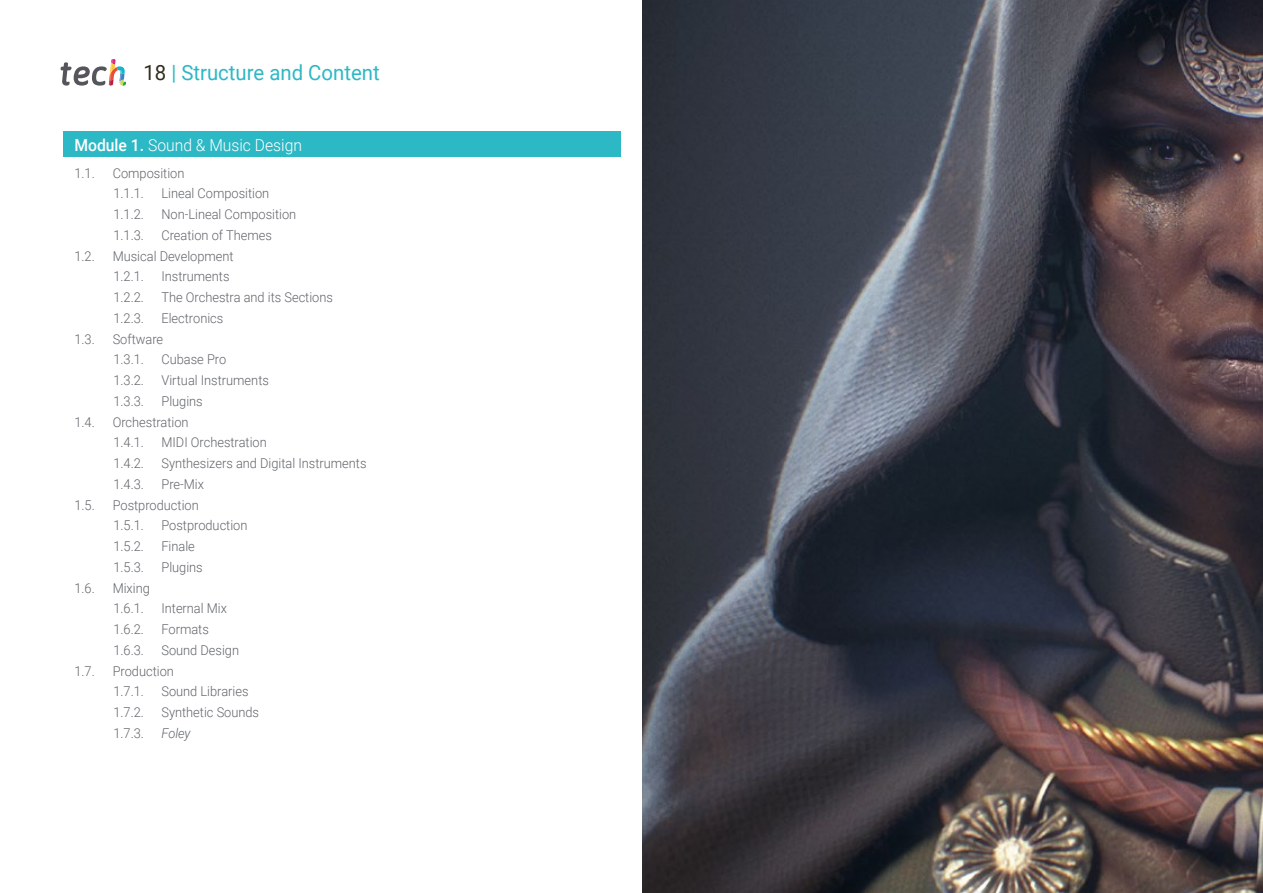
<style>
.page{position:relative;width:1263px;height:893px;background:#fff}
.page>*{position:absolute;margin:0;border:0;box-sizing:border-box;transform-origin:0 0}
.t1{font:21px "Roboto";color:#2db8c5}
.t2{font:300 16.5px "Roboto";color:#fff;scale:.95 1}
.t3{font:300 13.5px/20.7px "Roboto";color:#61646a;scale:.95 1}
.t4{font:italic 300 13.5px "Roboto";letter-spacing:-.005em;color:#61646a;scale:.95 1}
.s1{color:#312e20}
.s2{font-weight:500}
</style>
<div class="page">
<div style="left:63px;top:132px;width:558px;height:25px;background:#2db8c5"></div>
<svg style="left:61px;top:59px;width:65px;height:27px"></svg>
<img style="left:642px;top:0;width:621px;height:893px">
<h1 class="t1" style="left:144px;top:57px;width:238px"><span class="s1">18</span> | Structure and Content</h1>
<p class="t2" style="left:74px;top:133px;width:241px"><span class="s2">Module 1.</span> Sound &amp; Music Design</p>
<p class="t3" style="left:74px;top:162px;width:23px">1.1.</p>
<p class="t3" style="left:113px;top:162px;width:77px">Composition<br>1.1.1.</p>
<p class="t3" style="left:161px;top:183px;width:115px">Lineal Composition</p>
<p class="t3" style="left:113px;top:204px;width:34px">1.1.2.</p>
<p class="t3" style="left:161px;top:204px;width:143px">Non-Lineal Composition</p>
<p class="t3" style="left:113px;top:224px;width:34px">1.1.3.</p>
<p class="t3" style="left:161px;top:224px;width:118px">Creation of Themes</p>
<p class="t3" style="left:74px;top:245px;width:23px">1.2.</p>
<p class="t3" style="left:113px;top:245px;width:129px">Musical Development<br>1.2.1.</p>
<p class="t3" style="left:161px;top:266px;width:73px">Instruments</p>
<p class="t3" style="left:113px;top:287px;width:34px">1.2.2.</p>
<p class="t3" style="left:161px;top:287px;width:182px">The Orchestra and its Sections</p>
<p class="t3" style="left:113px;top:307px;width:34px">1.2.3.</p>
<p class="t3" style="left:161px;top:307px;width:67px">Electronics</p>
<p class="t3" style="left:74px;top:328px;width:23px">1.3.</p>
<p class="t3" style="left:113px;top:328px;width:55px">Software<br>1.3.1.</p>
<p class="t3" style="left:161px;top:349px;width:70px">Cubase Pro</p>
<p class="t3" style="left:113px;top:370px;width:34px">1.3.2.</p>
<p class="t3" style="left:161px;top:370px;width:115px">Virtual Instruments</p>
<p class="t3" style="left:113px;top:390px;width:34px">1.3.3.</p>
<p class="t3" style="left:161px;top:390px;width:45px">Plugins</p>
<p class="t3" style="left:74px;top:411px;width:23px">1.4.</p>
<p class="t3" style="left:113px;top:411px;width:81px">Orchestration<br>1.4.1.</p>
<p class="t3" style="left:161px;top:432px;width:112px">MIDI Orchestration</p>
<p class="t3" style="left:113px;top:453px;width:34px">1.4.2.</p>
<p class="t3" style="left:161px;top:453px;width:217px">Synthesizers and Digital Instruments</p>
<p class="t3" style="left:113px;top:473px;width:34px">1.4.3.</p>
<p class="t3" style="left:161px;top:473px;width:46px">Pre-Mix</p>
<p class="t3" style="left:74px;top:494px;width:23px">1.5.</p>
<p class="t3" style="left:113px;top:494px;width:92px">Postproduction<br>1.5.1.</p>
<p class="t3" style="left:161px;top:515px;width:92px">Postproduction</p>
<p class="t3" style="left:113px;top:536px;width:34px">1.5.2.</p>
<p class="t3" style="left:161px;top:536px;width:37px">Finale</p>
<p class="t3" style="left:113px;top:556px;width:34px">1.5.3.</p>
<p class="t3" style="left:161px;top:556px;width:45px">Plugins</p>
<p class="t3" style="left:74px;top:577px;width:23px">1.6.</p>
<p class="t3" style="left:113px;top:577px;width:41px">Mixing<br>1.6.1.</p>
<p class="t3" style="left:161px;top:598px;width:71px">Internal Mix</p>
<p class="t3" style="left:113px;top:619px;width:34px">1.6.2.</p>
<p class="t3" style="left:161px;top:619px;width:51px">Formats</p>
<p class="t3" style="left:113px;top:639px;width:34px">1.6.3.</p>
<p class="t3" style="left:161px;top:639px;width:83px">Sound Design</p>
<p class="t3" style="left:74px;top:660px;width:23px">1.7.</p>
<p class="t3" style="left:113px;top:660px;width:66px">Production<br>1.7.1.</p>
<p class="t3" style="left:161px;top:681px;width:93px">Sound Libraries</p>
<p class="t3" style="left:113px;top:702px;width:34px">1.7.2.</p>
<p class="t3" style="left:161px;top:702px;width:104px">Synthetic Sounds</p>
<p class="t3" style="left:113px;top:722px;width:34px">1.7.3.</p>
<p class="t4" style="left:161px;top:724px;width:32px">Foley</p>
</div>
